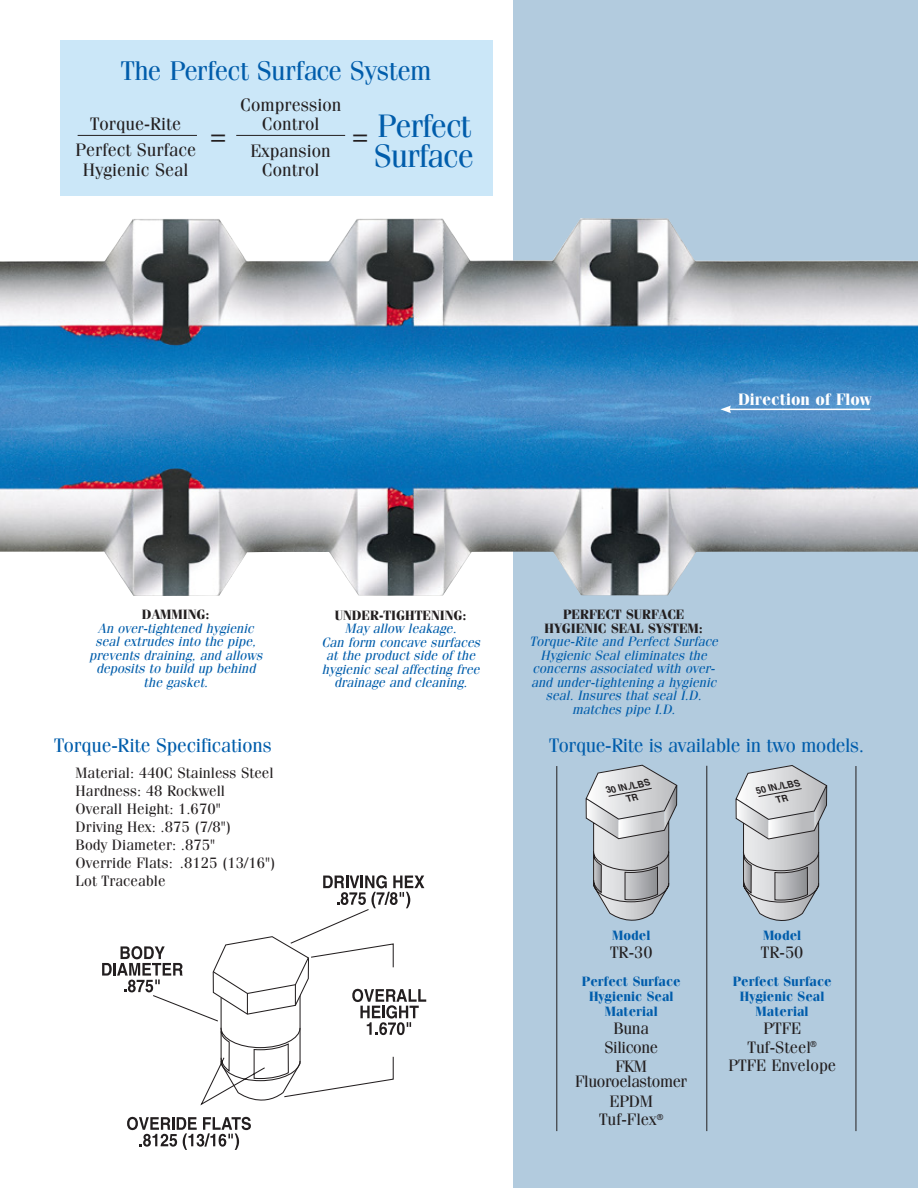
<style>
.page{position:relative;width:918px;height:1188px;background:#fff}
.page>*{position:absolute;margin:0;border:0;box-sizing:border-box;transform-origin:0 0}
.t1{font:32.4px/29.7px "Fenice";letter-spacing:-.035em;color:#015dab;text-align:right}
.t2{font:27px "Fenice";letter-spacing:-.02em;color:#015dab}
.t3{font:27px "Fenice";color:#231f20}
.t4{font:19.5px "Fenice";letter-spacing:-.02em;color:#015dab}
.t5{font:18px/19.5px "Fenice";color:#231f20;text-align:center}
.t6{font:16.5px/19px "Fenice";letter-spacing:-.025em;color:#231f20;text-align:center}
.t7{font:16.5px/18.6px "Fenice";color:#231f20;text-align:center}
.t8{font:700 16.5px "Fenice";color:#fff}
.t9{font:15px/18px "Fenice";color:#231f20}
.t10{font:italic 13.5px/13.5px "Fenice";color:#015dab;text-align:center}
.t11{font:700 13.5px/15px "Fenice";color:#015dab;text-align:center}
.t12{font:700 13.5px/13.5px "Fenice";color:#231f20;text-align:center}
.t13{font:italic 700 9.45px/12.6px "Helvetica";color:#231f20;text-align:center;scale:.96 1}
</style>
<div class="page">
<div style="left:60px;top:40px;width:433px;height:156px;background:#cbe7f8"></div>
<div style="left:513px;top:0;width:405px;height:1188px;background:#b2cbde"></div>
<hr style="left:78px;top:135px;width:119px;height:1px;background:#231f20">
<hr style="left:236px;top:135px;width:109px;height:1px;background:#231f20">
<hr style="left:706px;top:766px;width:1px;height:365px;background:#231f20">
<hr style="left:556px;top:766px;width:1px;height:365px;background:#231f20">
<hr style="left:856px;top:766px;width:1px;height:365px;background:#231f20">
<svg style="left:153px;top:908px;width:241px;height:198px"></svg>
<svg style="left:323px;top:875px;width:101px;height:33px"></svg>
<svg style="left:127px;top:1117px;width:124px;height:33px"></svg>
<svg style="left:352px;top:989px;width:74px;height:46px"></svg>
<svg style="left:102px;top:946px;width:81px;height:46px"></svg>
<svg style="left:586px;top:765px;width:91px;height:156px"></svg>
<svg style="left:736px;top:765px;width:91px;height:156px"></svg>
<img style="left:0;top:218px;width:918px;height:378px">
<hr style="left:729px;top:409px;width:141px;height:1px;background:#fff">
<svg style="left:720px;top:406px;width:11px;height:7px"></svg>
<h2 class="t2" style="left:121px;top:55px;width:312px">The Perfect Surface System</h2>
<h3 class="t5" style="left:75px;top:110px;width:123px;line-height:26.5px">Torque-Rite<br>Perfect Surface</h3>
<h3 class="t5" style="left:83px;top:159px;width:107px">Hygienic Seal</h3>
<h2 class="t3" style="left:210px;top:120px;width:18px">=</h2>
<h3 class="t5" style="left:240px;top:94px;width:103px">Compression<br>Control</h3>
<h3 class="t5" style="left:251px;top:141px;width:82px">Expansion<br>Control</h3>
<h1 class="t1" style="left:352px;top:111px;width:123px"><sub>=</sub> Perfect<br>Surface</h1>
<p class="t8" style="left:738px;top:389px;width:135px">Direction of Flow</p>
<p class="t12" style="left:142px;top:608px;width:69px">Damming:</p>
<p class="t10" style="left:89px;top:621px;width:175px">An over-tightened hygienic seal extrudes into the pipe, prevents draining, and allows deposits to build up behind the gasket.</p>
<h3 class="t4" style="left:54px;top:734px;width:219px">Torque-Rite Specifications</h3>
<p class="t9" style="left:76px;top:763px;width:202px">Material: 440C Stainless Steel<br>Hardness: 48 Rockwell<br>Overall Height: 1.670"<br>Driving Hex: .875 (7/8")<br>Body Diameter: .875"<br>Override Flats: .8125 (13/16")<br>Lot Traceable</p>
<p class="t12" style="left:335px;top:608px;width:133px">under-tightening:</p>
<p class="t10" style="left:321px;top:622px;width:160px">May allow leakage.<br>Can form concave surfaces at the product side of the hygienic seal affecting free drainage and cleaning.</p>
<p class="t12" style="left:544px;top:608px;width:160px">perfect surface hygienic seal system:</p>
<p class="t10" style="left:529px;top:635px;width:190px">Torque-Rite and Perfect Surface<br>Hygienic Seal eliminates the concerns associated with over&shy;and under-tightening a hygienic seal. Insures that seal I.D. matches pipe I.D.</p>
<h3 class="t4" style="left:549px;top:734px;width:317px">Torque-Rite is available in two models.</h3>
<p class="t13" style="left:605px;top:783px;width:48px;rotate:-10deg">30 IN./LBS<br>TR</p>
<p class="t13" style="left:755px;top:784px;width:48px;rotate:-10deg">50 IN./LBS<br>TR</p>
<p class="t11" style="left:612px;top:927px;width:40px">Model</p>
<p class="t6" style="left:610px;top:943px;width:44px">TR-30</p>
<p class="t11" style="left:582px;top:973px;width:100px">Perfect Surface<br>Hygienic Seal<br>Material</p>
<p class="t6" style="left:604px;top:1019px;width:55px">Buna<br>Silicone<br>FKM</p>
<p class="t6" style="left:575px;top:1072px;width:114px">Fluoroelastomer<br>EPDM<br>Tuf-Flex<sup>®</sup></p>
<p class="t11" style="left:763px;top:927px;width:40px">Model</p>
<p class="t6" style="left:761px;top:943px;width:44px">TR-50</p>
<p class="t11" style="left:733px;top:973px;width:100px">Perfect Surface<br>Hygienic Seal<br>Material</p>
<p class="t7" style="left:728px;top:1019px;width:110px">PTFE<br>Tuf-Steel<sup>®<br></sup>PTFE Envelope</p>
</div>
